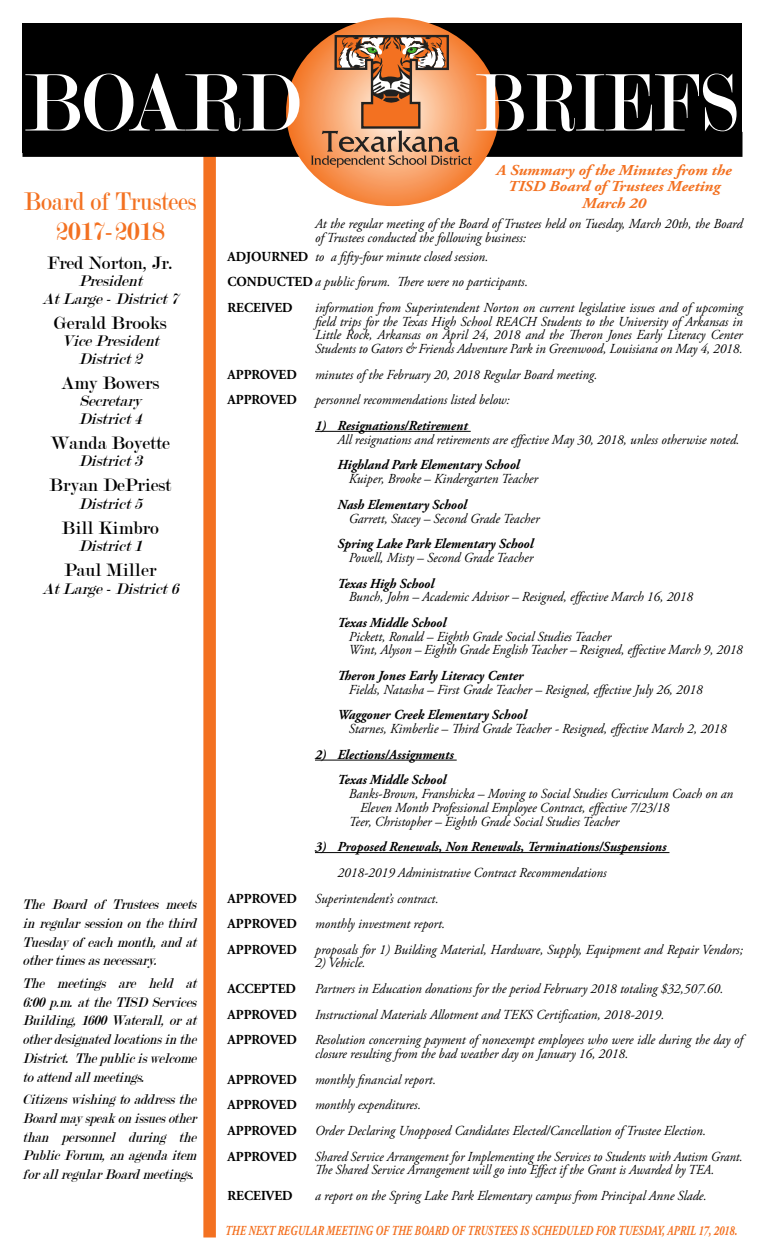
<style>
.page{position:relative;width:765px;height:1260px;background:#fff}
.page>*{position:absolute;margin:0;border:0;box-sizing:border-box;transform-origin:0 0}
.t1{font:87.25px "Modern";color:#fff;scale:.82 1}
.t2{font:87.25px "Modern";color:#fff;scale:.94 1}
.t3{font:27.5px/30.2px "Modern";color:#f37121;text-align:center;scale:.88 1}
.t4{font:19.25px "Modern";color:#000}
.t5{font:italic 16.5px/17.5px "Modern";color:#000;text-align:center}
.t6{font:italic 700 15.12px/16.2px "Adobe Garamond Pro";color:#f37121;text-align:center;scale:1.07 1}
.t7{font:italic 15px/18.8px "Modern";color:#000;text-align:justify;scale:.92 1}
.t8{font:italic 13.75px/13.8px "Adobe Garamond Pro";color:#000;scale:.96 1}
.t9{font:italic 700 13.75px/25.6px "Adobe Garamond Pro";color:#000;scale:.96 1}
.t10{font:italic 13.75px/13.8px "Adobe Garamond Pro";color:#000;scale:.94 1}
.t11{font:700 13.75px "Adobe Garamond Pro";color:#000;scale:.96 1}
.t12{font:italic 700 13.75px "Adobe Garamond Pro";letter-spacing:.015em;color:#f37121;scale:.73 1}
.s1{font-weight:700;font-style:normal}
</style>
<div class="page">
<div style="left:22px;top:23px;width:720px;height:129px;background:#000"></div>
<div style="left:203px;top:156px;width:13px;height:1082px;background:#f37121"></div>
<div style="left:22px;top:132px;width:720px;height:25px;background:#000"></div>
<svg style="left:286px;top:18px;width:213px;height:188px"></svg>
<svg style="left:311px;top:34px;width:161px;height:134px;background:#cd8c60"></svg>
<hr style="left:315px;top:431px;width:156px;height:1px;background:#000">
<hr style="left:315px;top:760px;width:142px;height:1px;background:#000">
<hr style="left:315px;top:852px;width:354px;height:1px;background:#000">
<h1 class="t2" style="left:24px;top:59px;width:295px">BOARD</h1>
<h1 class="t1" style="left:475px;top:59px;width:324px">BRIEFS</h1>
<p class="t6" style="left:496px;top:162px;width:221px">A Summary of the Minutes from the<br>TISD Board of Trustees Meeting<br>March 20</p>
<p class="t8" style="left:315px;top:217px;width:447px">At the regular meeting of the Board of Trustees held on Tuesday, March 20th, the Board of Trustees conducted the following business:</p>
<p class="t8" style="left:227px;top:244px;width:315px;line-height:25.6px"><span class="s1">ADJOURNED</span> to a fifty-four minute closed session.<br><span class="s1">CONDUCTED</span> a public forum. There were no participants.<br><span class="s1">RECEIVED</span></p>
<h2 class="t3" style="left:24px;top:186px;width:198px">Board of Trustees<br>2017-2018</h2>
<h3 class="t4" style="left:47px;top:253px;width:128px">Fred Norton, Jr.</h3>
<p class="t5" style="left:42px;top:273px;width:142px">President<br>AtLarge-District7</p>
<h3 class="t4" style="left:54px;top:313px;width:114px">Gerald Brooks</h3>
<p class="t5" style="left:62px;top:333px;width:103px">VicePresident<br>District2</p>
<h3 class="t4" style="left:61px;top:373px;width:100px">Amy Bowers</h3>
<p class="t5" style="left:79px;top:393px;width:69px;text-align:left">Secretary<br>District4</p>
<h3 class="t4" style="left:51px;top:433px;width:121px">Wanda Boyette</h3>
<p class="t5" style="left:79px;top:453px;width:69px">District3</p>
<h3 class="t4" style="left:49px;top:476px;width:124px">Bryan DePriest</h3>
<p class="t5" style="left:79px;top:495px;width:69px">District5</p>
<h3 class="t4" style="left:62px;top:518px;width:99px">Bill Kimbro</h3>
<p class="t5" style="left:79px;top:538px;width:69px">District1</p>
<h3 class="t4" style="left:64px;top:561px;width:94px">Paul Miller</h3>
<p class="t5" style="left:42px;top:580px;width:142px">AtLarge-District6</p>
<p class="t8" style="left:315px;top:301px;width:447px;text-align:justify">information from Superintendent Norton on current legislative issues and of upcoming field trips for the Texas High School REACH Students to the University of Arkansas in Little Rock, Arkansas on April 24, 2018 and the Theron Jones Early Literacy Center Students to Gators &amp; Friends Adventure Park in Greenwood, Louisiana on May 4, 2018.</p>
<p class="t11" style="left:227px;top:366px;width:74px">APPROVED</p>
<p class="t8" style="left:315px;top:368px;width:296px">minutes of the February 20, 2018 Regular Board meeting.</p>
<p class="t11" style="left:227px;top:392px;width:74px">APPROVED</p>
<p class="t8" style="left:315px;top:394px;width:204px">personnel recommendations listed below:</p>
<p class="t9" style="left:315px;top:413px;width:160px">1) Resignations/Retirement</p>
<p class="t8" style="left:338px;top:433px;width:420px">All resignations and retirements are effective May 30, 2018, unless otherwise noted.</p>
<p class="t9" style="left:338px;top:452px;width:191px">Highland Park Elementary School</p>
<p class="t8" style="left:349px;top:472px;width:199px">Kuiper, Brooke – Kindergarten Teacher</p>
<p class="t9" style="left:338px;top:492px;width:136px">Nash Elementary School</p>
<p class="t8" style="left:349px;top:512px;width:200px">Garrett, Stacey – Second Grade Teacher</p>
<p class="t9" style="left:338px;top:531px;width:206px">Spring Lake Park Elementary School</p>
<p class="t8" style="left:349px;top:551px;width:194px">Powell, Misty – Second Grade Teacher</p>
<p class="t9" style="left:338px;top:571px;width:102px">Texas High School</p>
<p class="t8" style="left:349px;top:590px;width:360px">Bunch, John – Academic Advisor – Resigned, effective March 16, 2018</p>
<p class="t9" style="left:338px;top:610px;width:115px">Texas Middle School</p>
<p class="t8" style="left:349px;top:630px;width:412px">Pickett, Ronald – Eighth Grade Social Studies Teacher<br>Wint, Alyson – Eighth Grade English Teacher – Resigned, effective March 9, 2018</p>
<p class="t9" style="left:338px;top:663px;width:195px">Theron Jones Early Literacy Center</p>
<p class="t8" style="left:349px;top:683px;width:370px">Fields, Natasha – First Grade Teacher – Resigned, effective July 26, 2018</p>
<p class="t9" style="left:338px;top:703px;width:199px">Waggoner Creek Elementary School</p>
<p class="t8" style="left:349px;top:722px;width:395px">Starnes, Kimberlie – Third Grade Teacher - Resigned, effective March 2, 2018</p>
<p class="t9" style="left:338px;top:742px;width:122px;text-indent:-23px">2) Elections/Assignments<br>Texas Middle School</p>
<p class="t8" style="left:349px;top:787px;width:402px">Banks-Brown, Franshicka – Moving to Social Studies Curriculum Coach on an</p>
<p class="t8" style="left:360px;top:801px;width:324px">Eleven Month Professional Employee Contract, effective 7/23/18</p>
<p class="t8" style="left:349px;top:815px;width:283px">Teer, Christopher – Eighth Grade Social Studies Teacher</p>
<p class="t9" style="left:315px;top:834px;width:367px">3) Proposed Renewals, Non Renewals, Terminations/Suspensions</p>
<p class="t8" style="left:338px;top:866px;width:282px">2018-2019 Administrative Contract Recommendations</p>
<p class="t11" style="left:228px;top:890px;width:74px">APPROVED</p>
<p class="t8" style="left:315px;top:892px;width:130px">Superintendent’s contract.</p>
<p class="t11" style="left:228px;top:916px;width:74px">APPROVED</p>
<p class="t8" style="left:315px;top:917px;width:137px">monthly investment report.</p>
<p class="t11" style="left:228px;top:941px;width:74px">APPROVED</p>
<p class="t8" style="left:315px;top:943px;width:447px">proposals for 1) Building Material, Hardware, Supply, Equipment and Repair Vendors;</p>
<p class="t8" style="left:315px;top:957px;width:54px">2) Vehicle.</p>
<p class="t11" style="left:227px;top:981px;width:73px">ACCEPTED</p>
<p class="t8" style="left:315px;top:982px;width:427px">Partners in Education donations for the period February 2018 totaling $32,507.60.</p>
<p class="t11" style="left:227px;top:1006px;width:74px">APPROVED</p>
<p class="t8" style="left:315px;top:1008px;width:366px">Instructional Materials Allotment and TEKS Certification, 2018-2019.</p>
<p class="t11" style="left:227px;top:1032px;width:74px">APPROVED</p>
<p class="t8" style="left:315px;top:1034px;width:447px">Resolution concerning payment of nonexempt employees who were idle during the day of closure resulting from the bad weather day on January 16, 2018.</p>
<p class="t11" style="left:227px;top:1071px;width:74px">APPROVED</p>
<p class="t8" style="left:315px;top:1073px;width:128px">monthly financial report.</p>
<p class="t11" style="left:227px;top:1097px;width:74px">APPROVED</p>
<p class="t8" style="left:315px;top:1099px;width:112px">monthly expenditures.</p>
<p class="t11" style="left:227px;top:1123px;width:74px">APPROVED</p>
<p class="t8" style="left:315px;top:1124px;width:409px">Order Declaring Unopposed Candidates Elected/Cancellation of Trustee Election.</p>
<p class="t11" style="left:227px;top:1148px;width:74px">APPROVED</p>
<p class="t10" style="left:315px;top:1150px;width:457px">Shared Service Arrangement for Implementing the Services to Students with Autism Grant.<br>The Shared Service Arrangement will go into Effect if the Grant is Awarded by TEA.</p>
<p class="t11" style="left:227px;top:1188px;width:69px">RECEIVED</p>
<p class="t8" style="left:315px;top:1189px;width:410px">a report on the Spring Lake Park Elementary campus from Principal Anne Slade.</p>
<p class="t12" style="left:225px;top:1223px;width:703px">THE NEXT REGULAR MEETING OF THE BOARD OF TRUSTEES IS SCHEDULED FOR TUESDAY, APRIL 17, 2018.</p>
<p class="t7" style="left:22px;top:895px;width:195px">The Board of Trustees meets inregularsessiononthethird Tuesdayofeach month,andat othertimesasnecessary.</p>
<p class="t7" style="left:22px;top:974px;width:195px">The meetings are held at 6:00p .m.attheTISD Services Building,1600Waterall,orat otherdesignatedlocationsinthe District. Thep ubliciswelcome toattendallmeetings.</p>
<p class="t7" style="left:22px;top:1090px;width:195px">Citizenswishing toaddressthe Boardmayspeakonissuesother than personnel during the PublicForum,anag endaitem forallregularBoardmeetings.</p>
</div>
